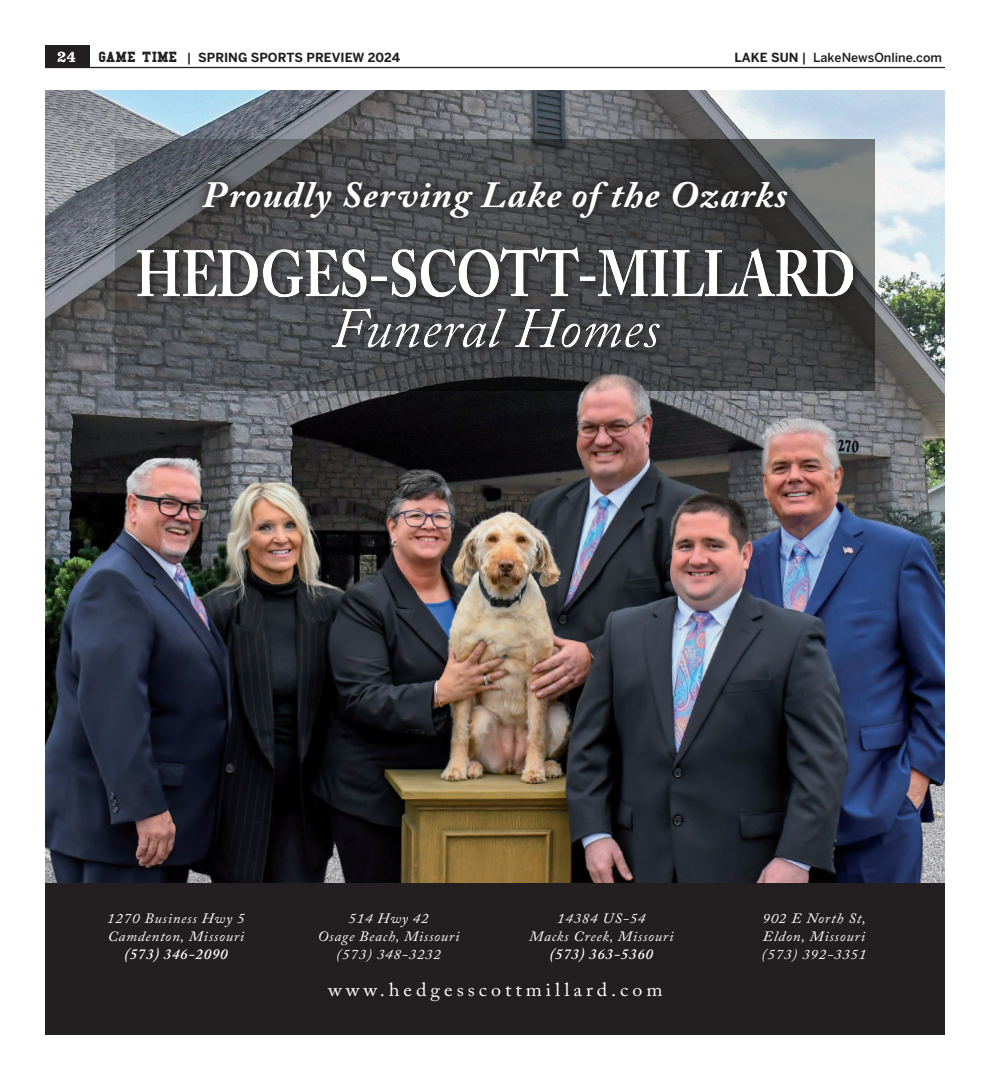
<style>
.page{position:relative;width:990px;height:1080px;background:#fff}
.page>*{position:absolute;margin:0;border:0;box-sizing:border-box;transform-origin:0 0}
.t1{font:italic 700 36.88px "Adobe Caslon Pro";letter-spacing:.025em;color:#fff;scale:1.05 1}
.t2{font:19px "Adobe Caslon Pro";letter-spacing:.2em;color:#fff;scale:1.05 1}
.t3{font:italic 600 15px "Adobe Caslon Pro";letter-spacing:.05em;color:#fff}
.t4{font:italic 14.25px/18px "Adobe Caslon Pro";letter-spacing:.05em;color:#fff;text-align:center;scale:1.05 1}
.t5{font:700 12.5px "Benton Sans";color:#231f20}
.t6{font:500 12.5px "Benton Sans";color:#231f20}
.t7{font:700 12.5px "Belizio";color:#fff}
.s1{font-family:"College";font-size:15px}
.s2{font-weight:500}
.s3{font-weight:700}
</style>
<div class="page">
<div style="left:45px;top:45px;width:45px;height:23px;background:#231f20"></div>
<hr style="left:45px;top:67px;width:900px;height:1px;background:#231f20">
<div style="left:46px;top:883px;width:899px;height:151px;background:#231f20"></div>
<img style="left:45px;top:90px;width:900px;height:793px">
<svg style="left:115px;top:139px;width:760px;height:222px"></svg>
<img style="left:46px;top:361px;width:899px;height:522px">
<div style="left:191px;top:169px;width:608px;height:61px;background:#231f20;opacity:.75"></div>
<div style="left:135px;top:245px;width:728px;height:112px;background:#231f20;opacity:.75"></div>
<img style="left:138px;top:248px;width:714px;height:105px">
<p class="t7" style="left:57px;top:48px;width:21px">24</p>
<p class="t5" style="left:98px;top:50px;width:304px"><span class="s1">GAME TIME</span> <span class="s2">|</span> SPRING SPORTS PREVIEW 2024</p>
<p class="t6" style="left:735px;top:50px;width:209px"><span class="s3">LAKE SUN</span> | LakeNewsOnline.com</p>
<h1 class="t1" style="left:203px;top:173px;width:559px">Proudly Serving Lake of the Ozarks</h1>
<p class="t4" style="left:107px;top:909px;width:132px;text-align:left">1270 Business Hwy 5<br>Camdenton, Missouri</p>
<p class="t3" style="left:124px;top:945px;width:105px">(573) 346-2090</p>
<p class="t4" style="left:318px;top:909px;width:136px">514 Hwy 42<br>Osage Beach, Missouri (573) 348-3232</p>
<p class="t4" style="left:762px;top:909px;width:101px;text-align:justify">902 E North St, Eldon, Missouri (573) 392-3351</p>
<h2 class="t2" style="left:328px;top:978px;width:320px">www.hedgesscottmillard.com</h2>
<p class="t4" style="left:529px;top:909px;width:139px">14384 US-54<br>Macks Creek, Missouri</p>
<p class="t3" style="left:550px;top:945px;width:105px">(573) 363-5360</p>
</div>
